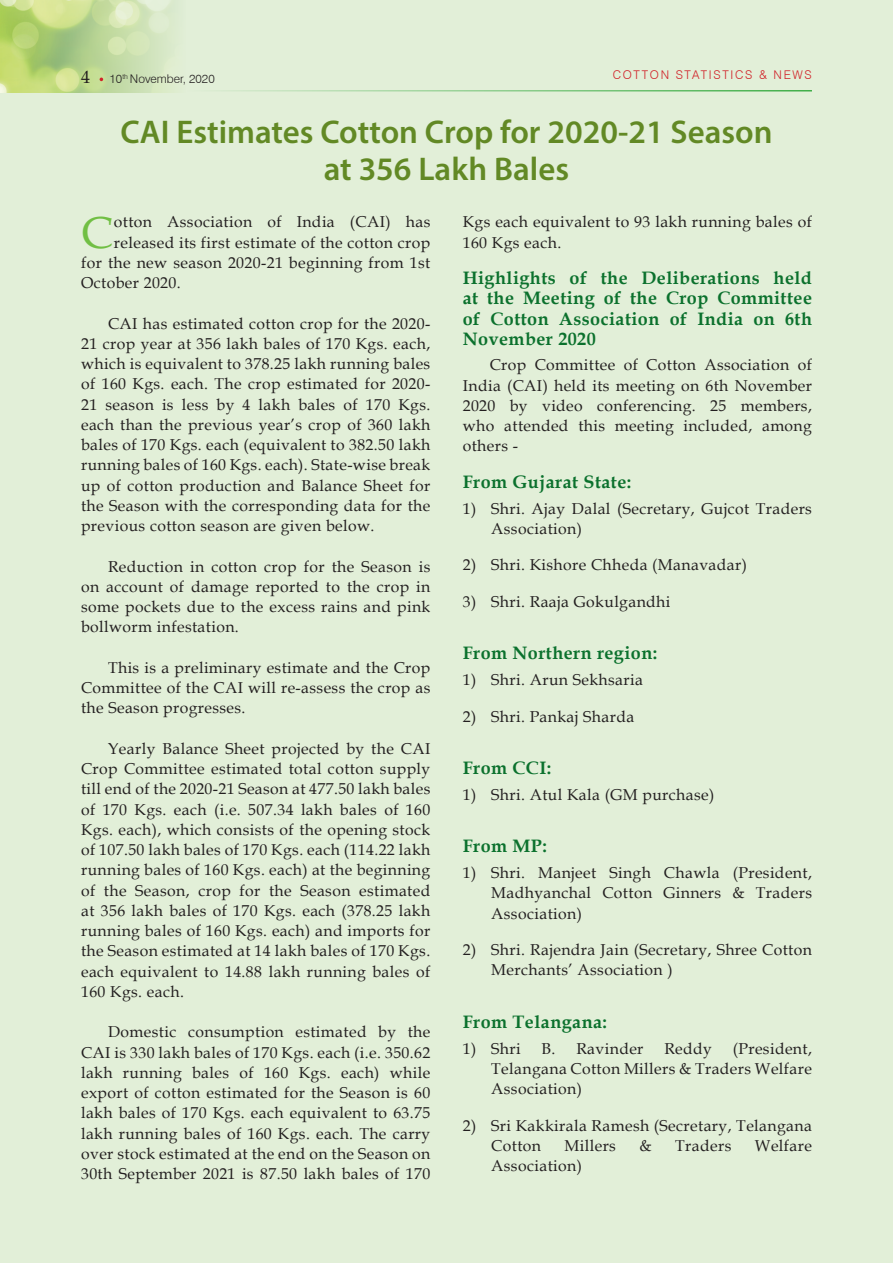
<style>
.page{position:relative;width:893px;height:1263px;background:#e2efd8}
.page>*{position:absolute;margin:0;border:0;box-sizing:border-box;transform-origin:0 0}
.BODY_TEXT{font:44.7px "Book Antiqua";color:#71bf44}
.SUB_HEAD{font:600 32.85px/36.2px "Myriad Pro";color:#628925;text-align:center}
.BODY_BOLD{font:700 18px/20.2px "Book Antiqua";letter-spacing:.025em;color:#0b712d;text-align:justify}
.t1{font:18px "Book Antiqua";color:#231f20}
.BODY_TEXT-2{font:15.75px/20.2px "Book Antiqua";letter-spacing:.025em;color:#231f20;text-align:justify}
.Paragraph_Style_12{font:15.75px/20.2px "Book Antiqua";letter-spacing:.025em;color:#231f20}
.t2{font:300 12px "Swiss 721 BT";letter-spacing:.14em;color:#d1232a}
.t3{font:300 12px "Swiss 721 BT";color:#231f20}
</style>
<div class="page">
<img style="left:0;top:0;width:174px;height:93px">
<hr style="left:186px;top:90px;width:626px;height:2px;background:#40ae49">
<p class="t1" style="left:81px;top:64px;width:10px">4</p>
<p class="t2" style="left:613px;top:67px;width:201px">COTTON STATISTICS &amp; NEWS</p>
<p class="t3" style="left:110px;top:71px;width:107px">10<sup>th</sup> November, 2020</p>
<p class="SUB_HEAD" style="left:120px;top:114px;width:654px">CAI Estimates Cotton Crop for 2020-21 Season at 356 Lakh Bales</p>
<p class="BODY_TEXT" style="left:81px;top:201px;width:33px">C</p>
<p class="BODY_TEXT-2" style="left:114px;top:211px;width:318px">otton Association of India (CAI) has</p>
<p class="BODY_TEXT-2" style="left:463px;top:211px;width:351px">Kgs each equivalent to 93 lakh running bales of<br>160 Kgs each.</p>
<p class="BODY_BOLD" style="left:463px;top:268px;width:351px">Highlights of the Deliberations held at the Meeting of the Crop Committee of Cotton Association of India on 6th November 2020</p>
<p class="BODY_TEXT-2" style="left:463px;top:355px;width:351px;text-indent:27px">Crop Committee of Cotton Association of India (CAI) held its meeting on 6th November 2020 by video conferencing. 25 members, who attended this meeting included, among others -</p>
<p class="BODY_BOLD" style="left:463px;top:472px;width:170px">From Gujarat State:</p>
<p class="Paragraph_Style_12" style="left:491px;top:498px;width:322px;text-indent:-28px">1) Shri. Ajay Dalal (Secretary, Gujcot Traders<br>Association)</p>
<p class="Paragraph_Style_12" style="left:463px;top:554px;width:286px">2) Shri. Kishore Chheda (Manavadar)</p>
<p class="Paragraph_Style_12" style="left:463px;top:591px;width:209px">3) Shri. Raaja Gokulgandhi</p>
<p class="BODY_BOLD" style="left:463px;top:643px;width:196px">From Northern region:</p>
<p class="Paragraph_Style_12" style="left:463px;top:669px;width:182px">1) Shri. Arun Sekhsaria</p>
<p class="Paragraph_Style_12" style="left:463px;top:706px;width:173px">2) Shri. Pankaj Sharda</p>
<p class="BODY_BOLD" style="left:463px;top:758px;width:90px">From CCI:</p>
<p class="Paragraph_Style_12" style="left:463px;top:784px;width:253px">1) Shri. Atul Kala (GM purchase)</p>
<p class="BODY_BOLD" style="left:463px;top:836px;width:86px">From MP:</p>
<p class="Paragraph_Style_12" style="left:491px;top:862px;width:322px;text-align:justify;text-indent:-28px">1) Shri. Manjeet Singh Chawla (President, Madhyanchal Cotton Ginners &amp; Traders Association)</p>
<p class="Paragraph_Style_12" style="left:491px;top:939px;width:322px;text-indent:-28px">2) Shri. Rajendra Jain (Secretary, Shree Cotton<br>Merchants’ Association )</p>
<p class="BODY_BOLD" style="left:463px;top:1012px;width:146px">From Telangana:</p>
<p class="Paragraph_Style_12" style="left:463px;top:1038px;width:59px">1) Shri</p>
<p class="Paragraph_Style_12" style="left:541px;top:1038px;width:103px">B. Ravinder</p>
<p class="Paragraph_Style_12" style="left:664px;top:1038px;width:49px">Reddy</p>
<p class="BODY_TEXT-2" style="left:114px;top:232px;width:318px">released its first estimate of the cotton crop</p>
<p class="BODY_TEXT-2" style="left:81px;top:252px;width:351px">for the new season 2020-21 beginning from 1st</p>
<p class="BODY_TEXT-2" style="left:81px;top:272px;width:101px">October 2020.</p>
<p class="BODY_TEXT-2" style="left:81px;top:313px;width:351px;text-indent:27px">CAI has estimated cotton crop for the 2020- 21 crop year at 356 lakh bales of 170 Kgs. each, which is equivalent to 378.25 lakh running bales of 160 Kgs. each. The crop estimated for 2020- 21 season is less by 4 lakh bales of 170 Kgs. each than the previous year’s crop of 360 lakh bales of 170 Kgs. each (equivalent to 382.50 lakh running bales of 160 Kgs. each). State-wise break up of cotton production and Balance Sheet for the Season with the corresponding data for the previous cotton season are given below.</p>
<p class="BODY_TEXT-2" style="left:81px;top:556px;width:351px;text-indent:27px">Reduction in cotton crop for the Season is on account of damage reported to the crop in some pockets due to the excess rains and pink bollworm infestation.</p>
<p class="BODY_TEXT-2" style="left:81px;top:657px;width:351px;text-indent:27px">This is a preliminary estimate and the Crop Committee of the CAI will re-assess the crop as the Season progresses.</p>
<p class="BODY_TEXT-2" style="left:81px;top:738px;width:351px;text-indent:27px">Yearly Balance Sheet projected by the CAI Crop Committee estimated total cotton supply till end of the 2020-21 Season at 477.50 lakh bales of 170 Kgs. each (i.e. 507.34 lakh bales of 160<br>Kgs. each), which consists of the opening stock of 107.50 lakh bales of 170 Kgs. each (114.22 lakh running bales of 160 Kgs. each) at the beginning of the Season, crop for the Season estimated at 356 lakh bales of 170 Kgs. each (378.25 lakh running bales of 160 Kgs. each) and imports for the Season estimated at 14 lakh bales of 170 Kgs. each equivalent to 14.88 lakh running bales of 160 Kgs. each.</p>
<p class="BODY_TEXT-2" style="left:81px;top:1021px;width:351px;text-indent:27px">Domestic consumption estimated by the CAI is 330 lakh bales of 170 Kgs. each (i.e. 350.62 lakh running bales of 160 Kgs. each) while export of cotton estimated for the Season is 60 lakh bales of 170 Kgs. each equivalent to 63.75 lakh running bales of 160 Kgs. each. The carry over stock estimated at the end on the Season on 30th September 2021 is 87.50 lakh bales of 170</p>
<p class="Paragraph_Style_12" style="left:491px;top:1038px;width:322px;text-align:justify;text-indent:242px">(President, Telangana Cotton Millers &amp; Traders Welfare Association)</p>
<p class="Paragraph_Style_12" style="left:491px;top:1115px;width:322px;text-indent:-28px">2) Sri Kakkirala Ramesh (Secretary, Telangana<br>Cotton</p>
<p class="Paragraph_Style_12" style="left:564px;top:1135px;width:53px">Millers</p>
<p class="Paragraph_Style_12" style="left:639px;top:1135px;width:14px">&amp;</p>
<p class="Paragraph_Style_12" style="left:675px;top:1135px;width:58px">Traders</p>
<p class="Paragraph_Style_12" style="left:755px;top:1135px;width:59px">Welfare</p>
<p class="Paragraph_Style_12" style="left:491px;top:1155px;width:92px">Association)</p>
</div>
